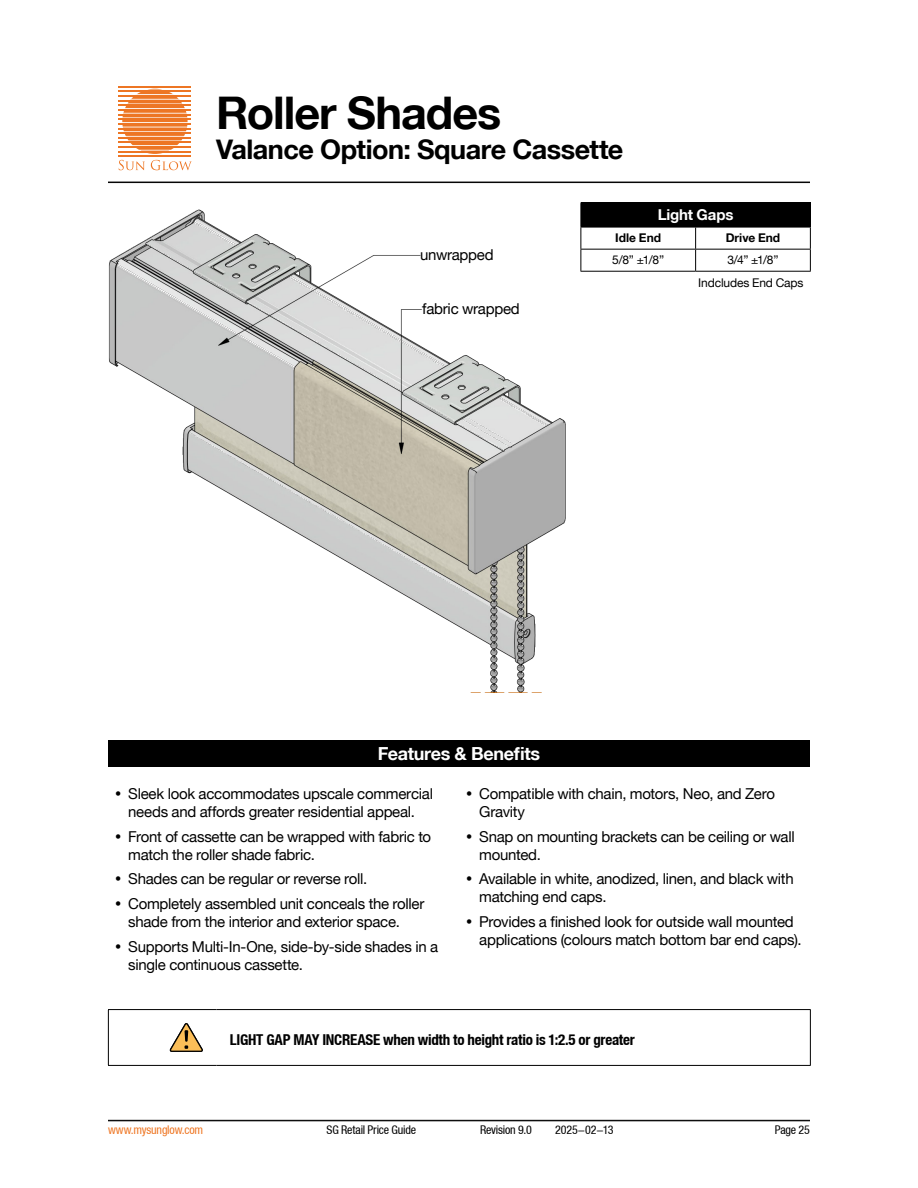
<style>
.page{position:relative;width:918px;height:1188px;background:#fff}
.page>*{position:absolute;margin:0;border:0;box-sizing:border-box;transform-origin:0 0}
.t1{font:700 45px "Helvetica Neue LT";letter-spacing:-.025em;color:#000}
.t2{font:700 27px "Helvetica Neue LT";letter-spacing:-.02em;color:#000}
.t3{font:700 18px "Helvetica Neue LT";letter-spacing:-.02em;color:#fff}
.t4{font:15px/18px "Helvetica Neue LT";letter-spacing:-.02em;color:#000}
.t5{font:700 condensed 15px "Helvetica Neue LT";letter-spacing:-.015em;color:#000}
.t6{font:700 15px "Helvetica Neue LT";letter-spacing:-.01em;color:#fff}
.t7{font:condensed 12px "Helvetica Neue LT";letter-spacing:-.015em;color:#000}
.t8{font:12px/22px "Helvetica Neue LT";letter-spacing:-.01em;color:#000;text-align:center}
.t9{font:condensed 12px "Helvetica Neue LT";letter-spacing:-.015em;color:#ee7623}
.t10{font:700 12px "Helvetica Neue LT";color:#000}
</style>
<div class="page">
<svg style="left:122px;top:89px;width:66px;height:65px"></svg>
<hr style="left:119px;top:86px;width:72px;height:2px;background:#ed7624">
<hr style="left:119px;top:91px;width:72px;height:1px;background:#ed7624">
<hr style="left:119px;top:95px;width:72px;height:2px;background:#ed7624">
<hr style="left:119px;top:100px;width:72px;height:1px;background:#ed7624">
<hr style="left:119px;top:105px;width:72px;height:1px;background:#ed7624">
<hr style="left:119px;top:109px;width:72px;height:2px;background:#ed7624">
<hr style="left:119px;top:114px;width:72px;height:1px;background:#ed7624">
<hr style="left:119px;top:119px;width:72px;height:1px;background:#ed7624">
<hr style="left:119px;top:123px;width:72px;height:2px;background:#ed7624">
<hr style="left:119px;top:128px;width:72px;height:1px;background:#ed7624">
<hr style="left:119px;top:132px;width:72px;height:2px;background:#ed7624">
<hr style="left:119px;top:137px;width:72px;height:1px;background:#ed7624">
<hr style="left:119px;top:142px;width:72px;height:1px;background:#ed7624">
<hr style="left:119px;top:146px;width:72px;height:2px;background:#ed7624">
<hr style="left:119px;top:151px;width:72px;height:1px;background:#ed7624">
<hr style="left:119px;top:156px;width:72px;height:1px;background:#ed7624">
<svg style="left:119px;top:160px;width:26px;height:10px"></svg>
<svg style="left:151px;top:160px;width:41px;height:10px"></svg>
<hr style="left:108px;top:182px;width:702px;height:1px;background:#000">
<hr style="left:108px;top:1120px;width:702px;height:1px;background:#000">
<hr style="left:108px;top:1121px;width:702px;height:1px;background:#000">
<img style="left:108px;top:209px;width:458px;height:484px">
<div style="left:108px;top:740px;width:702px;height:27px;background:#000"></div>
<hr style="left:108px;top:1009px;width:108px;height:1px;background:#000">
<hr style="left:108px;top:1010px;width:1px;height:55px;background:#000">
<hr style="left:216px;top:1009px;width:595px;height:1px;background:#000">
<hr style="left:810px;top:1010px;width:1px;height:55px;background:#000">
<hr style="left:108px;top:1065px;width:108px;height:1px;background:#000">
<hr style="left:216px;top:1065px;width:595px;height:1px;background:#000">
<svg style="left:169px;top:1023px;width:34px;height:29px"></svg>
<div style="left:581px;top:203px;width:229px;height:24px;background:#000"></div>
<hr style="left:580px;top:202px;width:116px;height:1px;background:#000">
<hr style="left:696px;top:202px;width:115px;height:1px;background:#000">
<hr style="left:580px;top:227px;width:116px;height:1px;background:#000">
<hr style="left:696px;top:227px;width:115px;height:1px;background:#000">
<hr style="left:580px;top:249px;width:116px;height:1px;background:#000">
<svg style="left:580px;top:203px;width:1px;height:68px"></svg>
<hr style="left:696px;top:249px;width:115px;height:1px;background:#000">
<svg style="left:695px;top:227px;width:1px;height:44px"></svg>
<svg style="left:810px;top:203px;width:1px;height:68px"></svg>
<hr style="left:580px;top:271px;width:116px;height:1px;background:#000">
<hr style="left:696px;top:271px;width:115px;height:1px;background:#000">
<h1 class="t1" style="left:216px;top:85px;width:287px">Roller Shades</h1>
<h2 class="t2" style="left:216px;top:133px;width:409px">Valance Option: Square Cassette</h2>
<p class="t4" style="left:420px;top:245px;width:75px">unwrapped</p>
<p class="t4" style="left:422px;top:299px;width:99px">fabric wrapped</p>
<p class="t6" style="left:658px;top:206px;width:77px">Light Gaps</p>
<p class="t10" style="left:615px;top:231px;width:47px">Idle End</p>
<p class="t10" style="left:726px;top:231px;width:56px">Drive End</p>
<p class="t8" style="left:612px;top:249px;width:53px">5/8” ±1/8”</p>
<p class="t8" style="left:698px;top:249px;width:107px">3/4” ±1/8”<br>Indcludes End Caps</p>
<p class="t3" style="left:378px;top:743px;width:164px">Features &amp; Benefits</p>
<p class="t4" style="left:128px;top:784px;width:306px">Sleek look accommodates upscale commercial needs and affords greater residential appeal.</p>
<p class="t4" style="left:128px;top:827px;width:305px">Front of cassette can be wrapped with fabric to match the roller shade fabric.</p>
<p class="t4" style="left:128px;top:866px;width:298px;line-height:24.8px">Shades can be regular or reverse roll.<br>Completely assembled unit conceals the roller</p>
<p class="t4" style="left:128px;top:909px;width:311px;line-height:24.8px">shade from the interior and exterior space.<br>Supports Multi-In-One, side-by-side shades in a</p>
<p class="t4" style="left:128px;top:955px;width:176px">single continuous cassette.</p>
<p class="t4" style="left:479px;top:784px;width:297px">Compatible with chain, motors, Neo, and Zero<br>Gravity</p>
<p class="t4" style="left:479px;top:827px;width:317px">Snap on mounting brackets can be ceiling or wall mounted.</p>
<p class="t4" style="left:479px;top:870px;width:316px">Available in white, anodized, linen, and black with matching end caps.</p>
<p class="t4" style="left:479px;top:913px;width:324px">Provides a finished look for outside wall mounted applications (colours match bottom bar end caps).</p>
<p class="t5" style="left:230px;top:1030px;width:407px">LIGHT GAP MAY INCREASE when width to height ratio is 1:2.5 or greater</p>
<p class="t9" style="left:108px;top:1123px;width:97px">www.mysunglow.com</p>
<p class="t7" style="left:326px;top:1123px;width:91px">SG Retail Price Guide</p>
<p class="t7" style="left:480px;top:1123px;width:54px">Revision 9.0</p>
<p class="t7" style="left:555px;top:1123px;width:60px">2025-02-13</p>
<p class="t7" style="left:775px;top:1123px;width:37px">Page 25</p>
</div>
